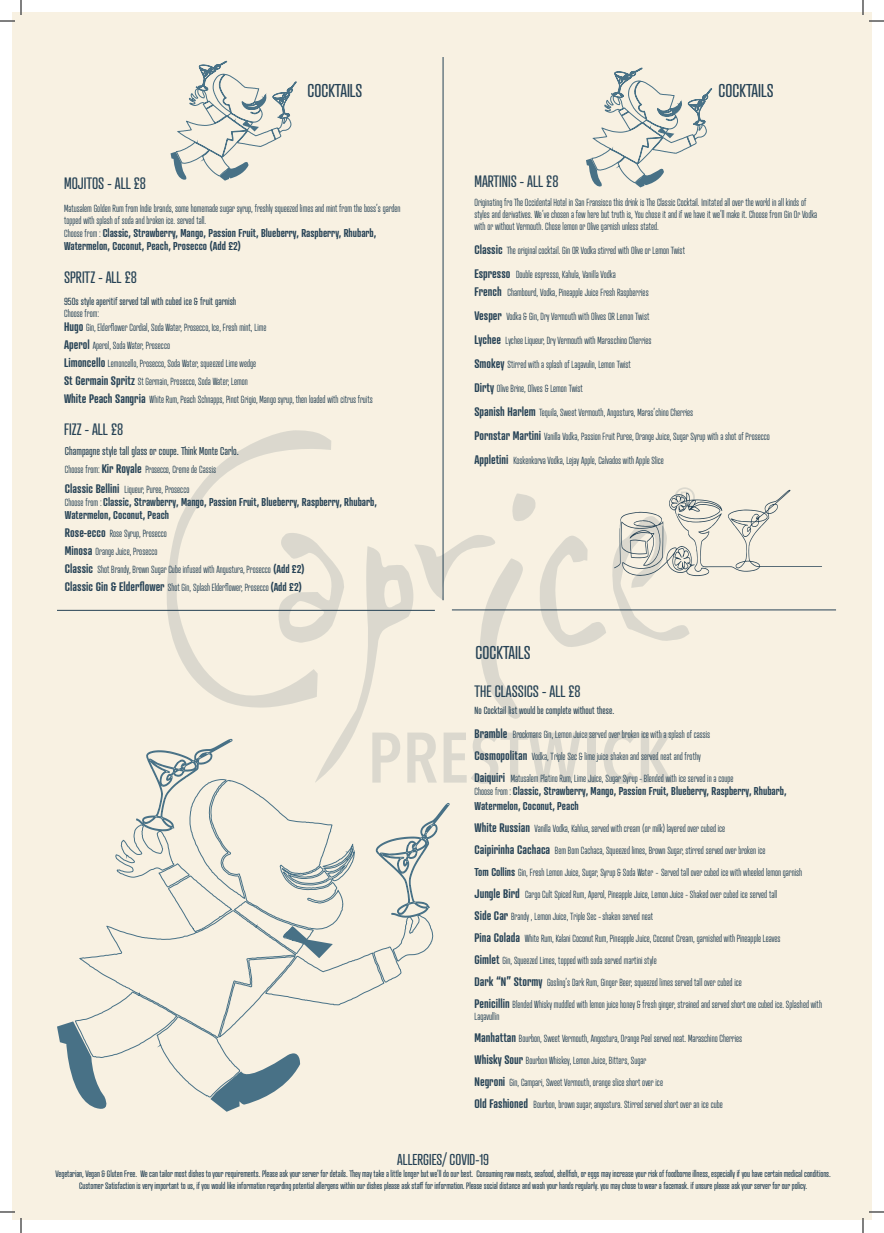
<style>
.page{position:relative;width:884px;height:1233px;background:#fff}
.page>*{position:absolute;margin:0;border:0;box-sizing:border-box;transform-origin:0 0}
.t1{font:18px "Atrament";color:#264255}
.t2{font:16px "Atrament";color:#264255}
.t3{font:15.3px "Atrament";color:#264255}
.t4{font:600 11px/13.2px "Atrament";color:#264255}
.t5{font:11px "Atrament";color:#264255}
.t6{font:300 10px/18px "Atrament";color:#264255}
.t7{font:10px "Atrament";color:#264255}
.t8{font:9px/12px "Atrament";letter-spacing:-.01em;color:#264255;text-align:center}
.s1{font-weight:300;font-size:10px}
.s2{font-weight:600;font-size:12px}
.s3{font-weight:600;font-size:11px}
</style>
<div class="page">
<div style="left:12px;top:12px;width:859px;height:1208px;background:#f8f1e2"></div>
<svg style="left:166px;top:430px;width:165px;height:278px"></svg>
<hr style="left:57px;top:610px;width:378px;height:1px;background:#264255">
<hr style="left:443px;top:57px;width:1px;height:543px;background:#264255">
<hr style="left:452px;top:609px;width:384px;height:1px;background:#264255">
<svg style="left:171px;top:61px;width:125px;height:120px"></svg>
<svg style="left:586px;top:68px;width:126px;height:120px"></svg>
<svg style="left:277px;top:487px;width:545px;height:297px"></svg>
<svg style="left:210px;top:1098px;width:52px;height:13px"></svg>
<svg style="left:146px;top:739px;width:87px;height:33px"></svg>
<svg style="left:75px;top:772px;width:358px;height:326px"></svg>
<svg style="left:57px;top:1021px;width:55px;height:88px"></svg>
<svg style="left:283px;top:926px;width:50px;height:32px"></svg>
<svg style="left:376px;top:802px;width:74px;height:115px"></svg>
<svg style="left:0;top:1211px;width:15px;height:1px"></svg>
<svg style="left:869px;top:1211px;width:15px;height:1px"></svg>
<svg style="left:0;top:0;width:22px;height:22px"></svg>
<svg style="left:20px;top:1218px;width:2px;height:15px"></svg>
<svg style="left:862px;top:0;width:22px;height:22px"></svg>
<svg style="left:862px;top:1218px;width:2px;height:15px"></svg>
<h2 class="t2" style="left:64px;top:173px;width:83px">MOJITOS - ALL £8</h2>
<h1 class="t1" style="left:307px;top:79px;width:57px">COCKTAILS</h1>
<p class="t6" style="left:64px;top:202px;width:338px;line-height:12px">Matusalem Golden Rum from Indie brands, some homemade sugar syrup, freshly squeezed limes and mint from the boss’s garden topped with splash of soda and broken ice. served tall.</p>
<p class="t4" style="left:64px;top:226px;width:314px"><span class="s1">Choose from :</span> Classic, Strawberry, Mango, Passion Fruit, Blueberry, Raspberry, Rhubarb,<br>Watermelon, Coconut, Peach, Prosecco (Add £2)</p>
<h2 class="t2" style="left:64px;top:267px;width:74px">SPRITZ - ALL £8</h2>
<p class="t7" style="left:64px;top:295px;width:174px">950s style aperitif served tall with cubed ice &amp; fruit garnish</p>
<p class="t6" style="left:64px;top:306px;width:204px;line-height:14.4px">Choose from:<br><span class="s2">Hugo</span> Gin, Elderflower Cordial, Soda Water, Prosecco, Ice, Fresh mint, Lime</p>
<p class="t6" style="left:64px;top:336px;width:310px"><span class="s2">Aperol</span> Aperol, Soda Water, Prosecco<br><span class="s2">Limoncello</span> Lemoncello, Prosecco, Soda Water, squeezed Lime wedge<br><span class="s2">St Germain Spritz</span> St Germain, Prosecco, Soda Water, Lemon<br><span class="s2">White Peach Sangria</span> White Rum, Peach Schnapps, Pinot Grigio, Mango syrup, then loaded with citrus fruits</p>
<h2 class="t2" style="left:64px;top:419px;width:61px">FIZZ - ALL £8</h2>
<p class="t5" style="left:65px;top:444px;width:176px">Champagne style tall glass or coupe. Think Monte Carlo.</p>
<p class="t6" style="left:65px;top:459px;width:153px;line-height:20px">Choose from: <span class="s2">Kir Royale</span> Prosecco, Creme de Cassis<br><span class="s2">Classic Bellini</span> Liqueur, Puree, Prosecco</p>
<p class="t4" style="left:65px;top:495px;width:314px"><span class="s1">Choose from :</span> Classic, Strawberry, Mango, Passion Fruit, Blueberry, Raspberry, Rhubarb,<br>Watermelon, Coconut, Peach</p>
<p class="t6" style="left:65px;top:524px;width:241px"><span class="s2">Rose-ecco</span> Rose Syrup, Prosecco<br><span class="s2">Minosa</span> Orange Juice, Prosecco<br><span class="s2">Classic</span> Shot Brandy, Brown Sugar Cube infused with Angustura, Prosecco <span class="s3">(Add £2)<br></span><span class="s2">Classic Gin &amp; Elderflower</span> Shot Gin, Splash Elderflower, Prosecco <span class="s3">(Add £2)</span></p>
<h1 class="t1" style="left:718px;top:80px;width:57px">COCKTAILS</h1>
<h2 class="t2" style="left:474px;top:171px;width:86px">MARTINIS - ALL £8</h2>
<p class="t6" style="left:474px;top:196px;width:344px;line-height:12px">Originating fro The Occidental Hotel in San Fransisco this drink is The Classic Cocktail. Imitated all over the world in all kinds of styles and derivatives. We’ve chosen a few here but truth is, You chose it and if we have it we’ll make it. Choose from Gin Or Vodka with or without Vermouth. Chose lemon or Olive garnish unless stated.</p>
<p class="t6" style="left:474px;top:241px;width:212px"><span class="s2">Classic</span> The original cocktail. Gin OR Vodka stirred with Olive or Lemon Twist</p>
<p class="t6" style="left:474px;top:265px;width:176px"><span class="s2">Espresso</span> Double espresso, Kahula, Vanilla Vodka<br><span class="s2">French</span> Chambourd, Vodka, Pineapple Juice Fresh Raspberries</p>
<p class="t6" style="left:474px;top:307px;width:176px"><span class="s2">Vesper</span> Vodka &amp; Gin, Dry Vermouth with Olives OR Lemon Twist</p>
<p class="t6" style="left:474px;top:331px;width:179px"><span class="s2">Lychee</span> Lychee Liqueur, Dry Vermouth with Maraschino Cherries</p>
<p class="t6" style="left:474px;top:355px;width:158px"><span class="s2">Smokey</span> Stirred with a splash of Lagavulin, Lemon Twist</p>
<p class="t6" style="left:474px;top:379px;width:110px"><span class="s2">Dirty</span> Olive Brine, Olives &amp; Lemon Twist</p>
<p class="t6" style="left:474px;top:403px;width:220px"><span class="s2">Spanish Harlem</span> Tequila, Sweet Vermouth, Angostura, Maras’chino Cherries</p>
<p class="t6" style="left:474px;top:427px;width:297px"><span class="s2">Pornstar Martini</span> Vanilla Vodka, Passion Fruit Puree, Orange Juice, Sugar Syrup with a shot of Prosecco</p>
<p class="t6" style="left:474px;top:451px;width:191px"><span class="s2">Appletini</span> Koskenkorva Vodka, Lejay Apple, Calvados with Apple Slice</p>
<h1 class="t1" style="left:475px;top:642px;width:57px">COCKTAILS</h1>
<h2 class="t2" style="left:475px;top:681px;width:108px">THE CLASSICS - ALL £8</h2>
<p class="t7" style="left:475px;top:704px;width:141px">No Cocktail list would be complete without these.</p>
<p class="t6" style="left:475px;top:725px;width:237px"><span class="s2">Bramble</span> Brockmans Gin, Lemon Juice served over broken ice with a splash of cassis</p>
<p class="t6" style="left:475px;top:747px;width:228px"><span class="s2">Cosmopolitan</span> Vodka, Triple Sec &amp; lime juice shaken and served neat and frothy</p>
<p class="t6" style="left:475px;top:769px;width:260px"><span class="s2">Daiquiri</span> Matusalem Platino Rum, Lime Juice, Sugar Syrup - Blended with ice served in a coupe</p>
<p class="t4" style="left:475px;top:784px;width:314px;line-height:14.4px"><span class="s1">Choose from :</span> Classic, Strawberry, Mango, Passion Fruit, Blueberry, Raspberry, Rhubarb,<br>Watermelon, Coconut, Peach</p>
<p class="t6" style="left:475px;top:819px;width:252px"><span class="s2">White Russian</span> Vanilla Vodka, Kahlua, served with cream (or milk) layered over cubed ice</p>
<p class="t6" style="left:475px;top:841px;width:292px"><span class="s2">Caipirinha Cachaca</span> Bem Bom Cachaca, Squeezed limes, Brown Sugar, stirred served over broken ice</p>
<p class="t6" style="left:475px;top:863px;width:329px"><span class="s3">Tom Collins</span> Gin, Fresh Lemon Juice, Sugar, Syrup &amp; Soda Water - Served tall over cubed ice with wheeled lemon garnish</p>
<p class="t6" style="left:475px;top:885px;width:304px"><span class="s2">Jungle Bird</span> Cargo Cult Spiced Rum, Aperol, Pineapple Juice, Lemon Juice - Shaked over cubed ice served tall</p>
<p class="t6" style="left:475px;top:907px;width:180px"><span class="s2">Side Car</span> Brandy , Lemon Juice, Triple Sec - shaken served neat</p>
<p class="t6" style="left:475px;top:929px;width:307px"><span class="s2">Pina Colada</span> White Rum, Kalani Coconut Rum, Pineapple Juice, Coconut Cream, garnished with Pineapple Leaves</p>
<p class="t6" style="left:475px;top:951px;width:184px"><span class="s2">Gimlet</span> Gin, Squeezed Limes, topped with soda served martini style</p>
<p class="t6" style="left:475px;top:973px;width:269px"><span class="s2">Dark “N” Stormy</span> Gosling’s Dark Rum, Ginger Beer, squeezed limes served tall over cubed ice</p>
<p class="t6" style="left:475px;top:998px;width:349px;line-height:12px"><span class="s2">Penicillin</span> Blended Whisky muddled with lemon juice honey &amp; fresh ginger, strained and served short one cubed ice. Splashed with<br>Lagavullin</p>
<p class="t6" style="left:475px;top:1029px;width:269px"><span class="s2">Manhattan</span> Bourbon, Sweet Vermouth, Angostura, Orange Peel served neat. Maraschino Cherries</p>
<p class="t6" style="left:475px;top:1051px;width:173px"><span class="s2">Whisky Sour</span> Bourbon Whiskey, Lemon Juice, Bitters, Sugar</p>
<p class="t6" style="left:475px;top:1073px;width:190px"><span class="s2">Negroni</span> Gin, Campari, Sweet Vermouth, orange slice short over ice</p>
<p class="t6" style="left:475px;top:1095px;width:250px"><span class="s2">Old Fashioned</span> Bourbon, brown sugar, angostura. Stirred served short over an ice cube</p>
<h3 class="t3" style="left:397px;top:1149px;width:93px">ALLERGIES/ COVID-19</h3>
<p class="t8" style="left:56px;top:1167px;width:777px">Vegetarian, Vegan &amp; Gluten Free. We can tailor most dishes to your requirements. Please ask your server for details. They may take a little longer but we’ll do our best. Consuming raw meats, seafood, shellfish, or eggs may increase your risk of foodborne illness, especially if you have certain medical conditions.<br>Customer Satisfaction is very important to us, if you would like information regarding potential allergens within our dishes please ask staff for information. Please social distance and wash your hands regularly. you may chose to wear a facemask. if unsure please ask your server for our policy.</p>
</div>
